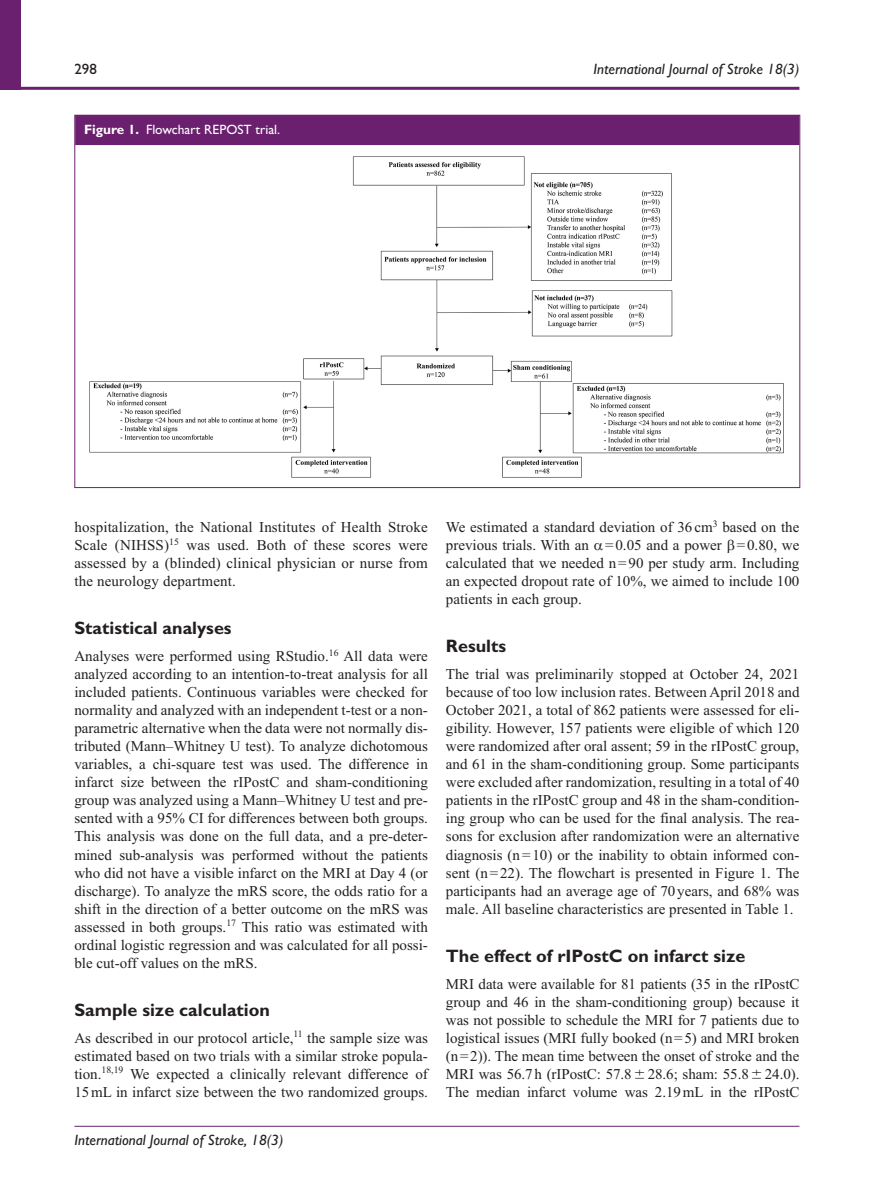
<style>
.page{position:relative;width:893px;height:1191px;background:#fff}
.page>*{position:absolute;margin:0;border:0;box-sizing:border-box;transform-origin:0 0}
.t1{font:700 18px "Gill Sans Std";color:#231f20}
.t2{font:15px/18px "Times New Roman";color:#231f20;text-align:justify}
.t3{font:italic 500 15px "Gill Sans MT Pro";color:#231f20}
.t4{font:500 15px "Gill Sans MT Pro";color:#231f20}
.t5{font:500 13.5px "Gill Sans MT Pro";color:#fff}
.s1{font-family:"Gill Sans Std";font-weight:700}
</style>
<div class="page">
<hr style="left:0;top:87px;width:799px;height:3px;background:#6b206f">
<div style="left:0;top:0;width:21px;height:89px;background:#6b206f"></div>
<hr style="left:74px;top:1125px;width:725px;height:1px;background:#6b206f">
<div style="left:75px;top:115px;width:724px;height:30px;background:#6b206f"></div>
<img style="left:89px;top:156px;width:695px;height:322px">
<p class="t4" style="left:74px;top:60px;width:24px">298</p>
<p class="t3" style="left:593px;top:60px;width:207px">International Journal of Stroke 18(3)</p>
<p class="t5" style="left:84px;top:121px;width:197px"><span class="s1">Figure 1.</span> Flowchart REPOST trial.</p>
<p class="t2" style="left:74px;top:518px;width:355px">hospitalization, the National Institutes of Health Stroke Scale (NIHSS)<sup>15</sup> was used. Both of these scores were assessed by a (blinded) clinical physician or nurse from the neurology department.</p>
<p class="t1" style="left:74px;top:617px;width:159px">Statistical analyses</p>
<p class="t2" style="left:74px;top:647px;width:355px">Analyses were performed using RStudio.<sup>16</sup> All data were analyzed according to an intention-to-treat analysis for all included patients. Continuous variables were checked for normality and analyzed with an independent t-test or a non&shy;parametric alternative when the data were not normally dis&shy;tributed (Mann–Whitney U test). To analyze dichotomous variables, a chi-square test was used. The difference in infarct size between the rIPostC and sham-conditioning group was analyzed using a Mann–Whitney U test and pre&shy;sented with a 95% CI for differences between both groups.<br>This analysis was done on the full data, and a pre-deter&shy;mined sub-analysis was performed without the patients who did not have a visible infarct on the MRI at Day 4 (or discharge). To analyze the mRS score, the odds ratio for a shift in the direction of a better outcome on the mRS was assessed in both groups.<sup>17</sup> This ratio was estimated with ordinal logistic regression and was calculated for all possi&shy;ble cut-off values on the mRS.</p>
<p class="t1" style="left:74px;top:998px;width:197px">Sample size calculation</p>
<p class="t2" style="left:74px;top:1028px;width:355px">As described in our protocol article,<sup>11</sup> the sample size was estimated based on two trials with a similar stroke popula&shy;tion.<sup>18,19</sup> We expected a clinically relevant difference of 15mL in infarct size between the two randomized groups.</p>
<p class="t3" style="left:74px;top:1130px;width:210px">International Journal of Stroke, 18(3)</p>
<p class="t2" style="left:446px;top:518px;width:355px">We estimated a standard deviation of 36 cm<sup>3</sup> based on the previous trials. With an =0.05 and a power =0.80, we calculated that we needed n=90 per study arm. Including an expected dropout rate of 10%, we aimed to include 100 patients in each group.</p>
<p class="t1" style="left:446px;top:635px;width:62px">Results</p>
<p class="t2" style="left:446px;top:665px;width:355px">The trial was preliminarily stopped at October 24, 2021 because of too low inclusion rates. Between April 2018 and October 2021, a total of 862 patients were assessed for eli&shy;gibility. However, 157 patients were eligible of which 120 were randomized after oral assent; 59 in the rIPostC group, and 61 in the sham-conditioning group. Some participants were excluded after randomization, resulting in a total of 40 patients in the rIPostC group and 48 in the sham-condition&shy;ing group who can be used for the final analysis. The rea&shy;sons for exclusion after randomization were an alternative diagnosis (n=10) or the inability to obtain informed con&shy;sent (n=22). The flowchart is presented in Figure 1. The participants had an average age of 70 years, and 68% was male. All baseline characteristics are presented in Table 1.</p>
<p class="t1" style="left:446px;top:944px;width:301px">The effect of rIPostC on infarct size</p>
<p class="t2" style="left:446px;top:974px;width:355px">MRI data were available for 81 patients (35 in the rIPostC group and 46 in the sham-conditioning group) because it was not possible to schedule the MRI for 7 patients due to logistical issues (MRI fully booked (n=5) and MRI broken (n=2)). The mean time between the onset of stroke and the MRI was 56.7h (rIPostC: 57.8 28.6; sham: 55.8 24.0).<br>The median infarct volume was 2.19mL in the rIPostC</p>
</div>
